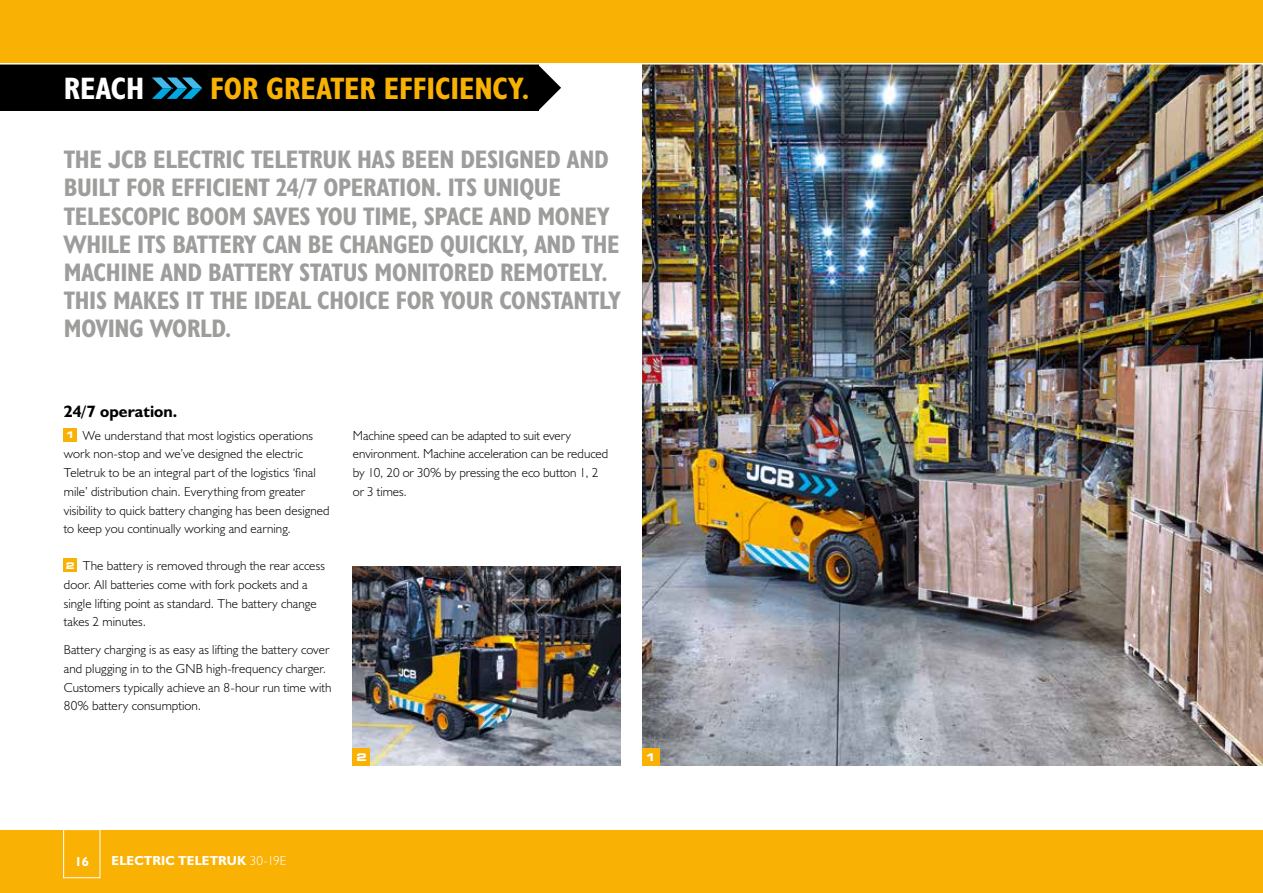
<style>
.page{position:relative;width:1263px;height:893px;background:#fff}
.page>*{position:absolute;margin:0;border:0;box-sizing:border-box;transform-origin:0 0}
.t1{font:31.2px "JCB Bold Condensed";color:#f9b104}
.t2{font:31.2px "JCB Bold Condensed";color:#fff}
.t3{font:25.5px/28.2px "JCB Bold Condensed";letter-spacing:-.01em;color:#9d9d9c}
.t4{font:16.5px "JCB Bold";letter-spacing:.005em;color:#000}
.t5{font:13.2px/18.8px "JCB Light";letter-spacing:.01em;color:#000}
.t6{font:13.2px "JCB Bold";letter-spacing:.015em;color:#fff}
.t7{font:700 expanded 10.5px "Square 721 BT";color:#fff}
.s1{font-family:"Square 721 BT";font-weight:700;font-stretch:expanded;font-size:9.15px;color:#fff}
.s2{font-family:"JCB Light"}
</style>
<div class="page">
<img style="left:642px;top:65px;width:621px;height:700px">
<img style="left:353px;top:567px;width:268px;height:198px">
<div style="left:64px;top:428px;width:13px;height:13px;background:#f9b104"></div>
<div style="left:64px;top:559px;width:13px;height:13px;background:#f9b104"></div>
<div style="left:353px;top:748px;width:17px;height:17px;background:#f9b104"></div>
<div style="left:642px;top:748px;width:17px;height:17px;background:#f9b104"></div>
<svg style="left:538px;top:65px;width:23px;height:45px"></svg>
<div style="left:0;top:54px;width:538px;height:57px;background:#000"></div>
<svg style="left:152px;top:78px;width:50px;height:21px"></svg>
<div style="left:0;top:829px;width:1263px;height:64px;background:#f9b104"></div>
<div style="left:63px;top:829px;width:37px;height:49px;border:1px solid #fff"></div>
<hr style="left:0;top:828px;width:1263px;height:2px;background:#fff">
<div style="left:0;top:0;width:1263px;height:64px;background:#f9b104"></div>
<hr style="left:0;top:63px;width:1263px;height:2px;background:#fff">
<h1 class="t2" style="left:64px;top:69px;width:82px">REACH</h1>
<h1 class="t1" style="left:210px;top:69px;width:321px">FOR GREATER EFFICIENCY.</h1>
<p class="t3" style="left:64px;top:145px;width:558px">THE JCB ELECTRIC TELETRUK HAS BEEN DESIGNED AND BUILT FOR EFFICIENT 24/7 OPERATION. ITS UNIQUE TELESCOPIC BOOM SAVES YOU TIME, SPACE AND MONEY WHILE ITS BATTERY CAN BE CHANGED QUICKLY, AND THE MACHINE AND BATTERY STATUS MONITORED REMOTELY.<br>THIS MAKES IT THE IDEAL CHOICE FOR YOUR CONSTANTLY MOVING WORLD.</p>
<p class="t4" style="left:64px;top:401px;width:115px">24/7 operation.</p>
<p class="t5" style="left:64px;top:425px;width:267px"><span class="s1">1</span> We understand that most logistics operations work non-stop and we’ve designed the electric Teletruk to be an integral part of the logistics ‘final mile’ distribution chain. Everything from greater visibility to quick battery changing has been designed to keep you continually working and earning.</p>
<p class="t5" style="left:64px;top:556px;width:263px"><span class="s1">2</span> The battery is removed through the rear access door. All batteries come with fork pockets and a single lifting point as standard. The battery change takes 2 minutes.</p>
<p class="t5" style="left:64px;top:640px;width:269px">Battery charging is as easy as lifting the battery cover and plugging in to the GNB high-frequency charger.<br>Customers typically achieve an 8-hour run time with 80% battery consumption.</p>
<p class="t5" style="left:353px;top:425px;width:257px">Machine speed can be adapted to suit every environment. Machine acceleration can be reduced by 10, 20 or 30% by pressing the eco button 1, 2 or 3 times.</p>
<p class="t7" style="left:356px;top:751px;width:12px">2</p>
<p class="t7" style="left:645px;top:751px;width:12px">1</p>
<p class="t6" style="left:75px;top:853px;width:16px">16</p>
<p class="t6" style="left:112px;top:852px;width:176px">ELECTRIC TELETRUK <span class="s2">30-19E</span></p>
</div>
